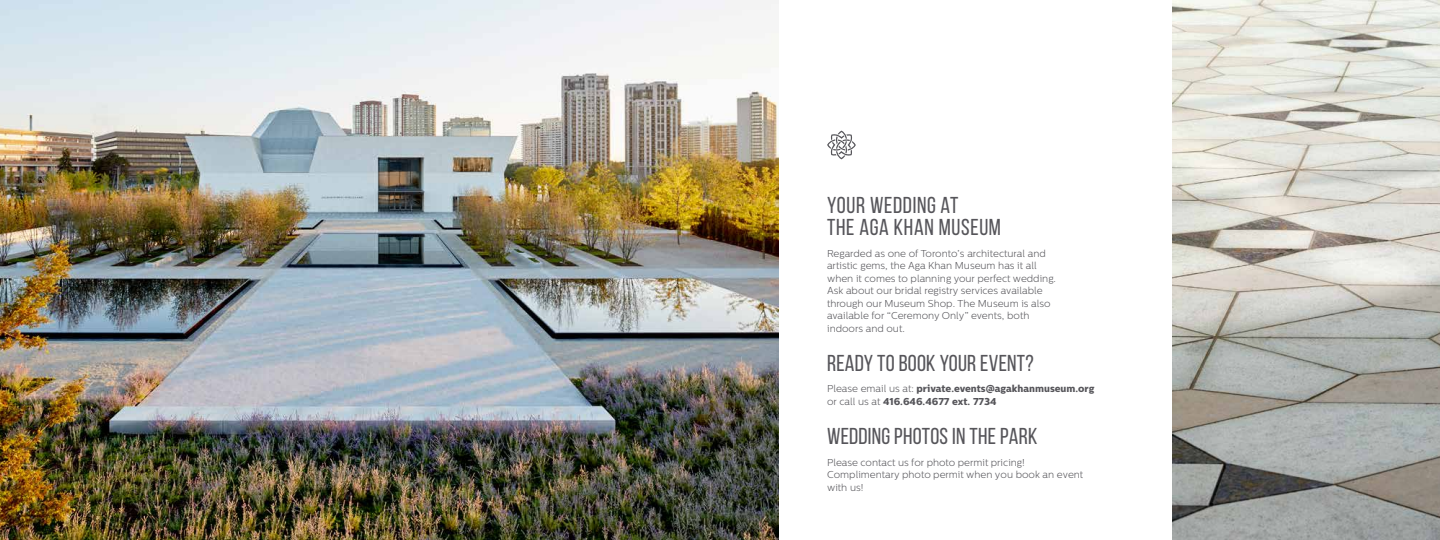
<style>
.page{position:relative;width:1440px;height:540px;background:#fff}
.page>*{position:absolute;margin:0;border:0;box-sizing:border-box;transform-origin:0 0}
.t1{font:23px "Bebas Neue";letter-spacing:.01em;color:#56555a}
.t2{font:23px/22px "Bebas Neue";letter-spacing:.03em;color:#56555a}
.t3{font:300 10px/12.5px "Centrale Sans";color:#56555a}
.t4{font:800 10px/12.5px "Centrale Sans";color:#56555a}
.s1{font-weight:300}
</style>
<div class="page">
<img style="left:1173px;top:0;width:267px;height:540px">
<img style="left:0;top:0;width:778px;height:540px">
<svg style="left:827px;top:131px;width:29px;height:28px"></svg>
<h1 class="t2" style="left:827px;top:194px;width:175px">YOUR WEDDING AT<br>THE AGA KHAN MUSEUM</h1>
<p class="t3" style="left:827px;top:247px;width:231px">Regarded as one of Toronto’s architectural and artistic gems, the Aga Khan Museum has it all when it comes to planning your perfect wedding.<br>Ask about our bridal registry services available through our Museum Shop. The Museum is also available for “Ceremony Only” events, both indoors and out.</p>
<h1 class="t1" style="left:827px;top:351px;width:208px">READY TO BOOK YOUR EVENT?</h1>
<p class="t4" style="left:827px;top:383px;width:269px"><span class="s1">Please email us at:</span> private.events@agakhanmuseum.org <span class="s1">or call us at</span> 416.646.4677 ext. 7734</p>
<h1 class="t1" style="left:827px;top:424px;width:212px">WEDDING PHOTOS IN THE PARK</h1>
<p class="t3" style="left:827px;top:456px;width:258px">Please contact us for photo permit pricing!<br>Complimentary photo permit when you book an event with us!</p>
</div>
